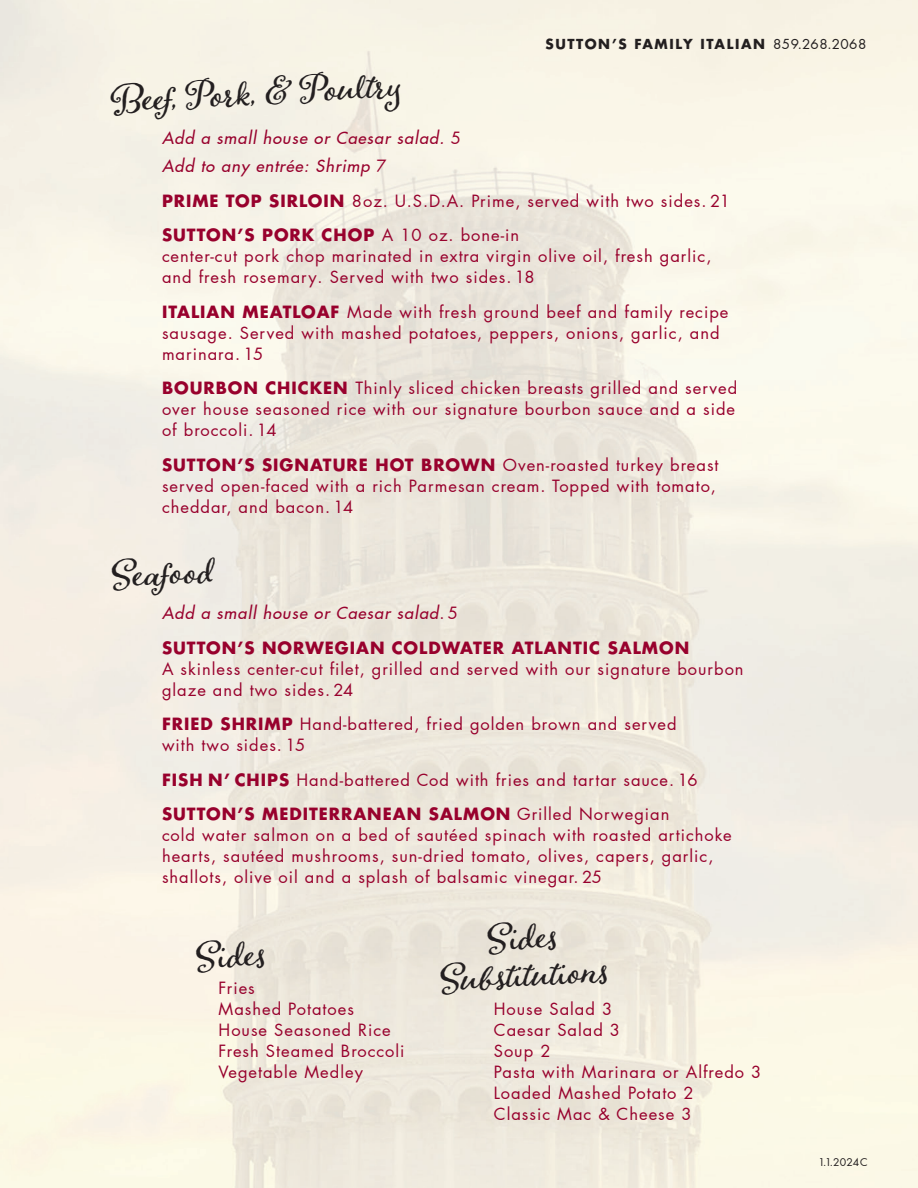
<style>
.page{position:relative;width:918px;height:1188px;background:#fff}
.page>*{position:absolute;margin:0;border:0;box-sizing:border-box;transform-origin:0 0}
.t1{font:45px/37.5px "Adorn Bouquet";color:#231f20;text-align:center}
.t2{font:16.5px/21px "Futura LT Pro";letter-spacing:.06em;color:#98012d}
.t3{font:700 16.5px/34.5px "Futura LT Pro";letter-spacing:.06em;color:#98012d}
.t4{font:italic 500 16.5px/28.5px "Futura LT Pro";letter-spacing:.06em;color:#98012d}
.t5{font:700 13.5px "Futura LT Pro";letter-spacing:.12em;color:#231f20}
.t6{font:10.5px "Futura LT Pro";letter-spacing:.01em;color:#231f20}
.s1{font-weight:400}
.s2{font-weight:400;font-style:normal}
.s3{font-weight:700}
.s4{font-weight:500;font-style:italic}
</style>
<div class="page">
<h1 class="t1" style="left:110px;top:77px;width:292px;rotate:-3deg">Beef, Pork, &amp; Poultry</h1>
<p class="t5" style="left:545px;top:34px;width:323px">SUTTON’S FAMILY ITALIAN <span class="s1">859.268.2068</span></p>
<p class="t4" style="left:162px;top:123px;width:301px">Add a small house or Caesar salad. <span class="s2">5<br></span>Add to any entrée<span class="s1">:</span> Shrimp <span class="s2">7</span></p>
<p class="t2" style="left:162px;top:183px;width:569px;line-height:34.5px"><span class="s3">PRIME TOP SIRLOIN</span> 8oz. U.S.D.A. Prime, served with two sides. 21<br><span class="s3">SUTTON’S PORK CHOP</span> A 10 oz. bone-in</p>
<p class="t2" style="left:162px;top:246px;width:551px">center-cut pork chop marinated in extra virgin olive oil, fresh garlic, and fresh rosemary. Served with two sides. 18</p>
<p class="t2" style="left:162px;top:301px;width:568px"><span class="s3">ITALIAN MEATLOAF</span> Made with fresh ground beef and family recipe sausage. Served with mashed potatoes, peppers, onions, garlic, and marinara. 15</p>
<p class="t2" style="left:162px;top:378px;width:577px"><span class="s3">BOURBON CHICKEN</span> Thinly sliced chicken breasts grilled and served over house seasoned rice with our signature bourbon sauce and a side of broccoli. 14</p>
<p class="t2" style="left:162px;top:454px;width:558px"><span class="s3">SUTTON’S SIGNATURE HOT BROWN</span> Oven-roasted turkey breast served open-faced with a rich Parmesan cream. Topped with tomato, cheddar, and bacon. 14</p>
<h1 class="t1" style="left:111px;top:552px;width:106px;rotate:-3deg">Seafood</h1>
<p class="t3" style="left:162px;top:595px;width:529px"><span class="s4">Add a small house or Caesar salad</span><span class="s1">. 5<br></span>SUTTON’S NORWEGIAN COLDWATER ATLANTIC SALMON</p>
<p class="t2" style="left:162px;top:658px;width:583px">A skinless center-cut filet, grilled and served with our signature bourbon glaze and two sides. 24</p>
<p class="t2" style="left:162px;top:713px;width:516px"><span class="s3">FRIED SHRIMP</span> Hand-battered, fried golden brown and served with two sides. 15</p>
<p class="t2" style="left:162px;top:762px;width:537px;line-height:34.5px"><span class="s3">FISH N’ CHIPS</span> Hand-battered Cod with fries and tartar sauce. 16<br><span class="s3">SUTTON’S MEDITERRANEAN SALMON</span> Grilled Norwegian</p>
<p class="t2" style="left:162px;top:824px;width:571px">cold water salmon on a bed of sautéed spinach with roasted artichoke hearts, sautéed mushrooms, sun-dried tomato, olives, capers, garlic, shallots, olive oil and a splash of balsamic vinegar. 25</p>
<h1 class="t1" style="left:195px;top:933px;width:70px;rotate:-3deg">Sides</h1>
<p class="t2" style="left:219px;top:977px;width:187px">Fries<br>Mashed Potatoes<br>House Seasoned Rice<br>Fresh Steamed Broccoli<br>Vegetable Medley</p>
<h1 class="t1" style="left:438px;top:918px;width:168px;rotate:-3deg">Sides<br>Substitutions</h1>
<p class="t2" style="left:494px;top:998px;width:269px">House Salad 3<br>Caesar Salad 3<br>Soup 2<br>Pasta with Marinara or Alfredo 3<br>Loaded Mashed Potato 2<br>Classic Mac &amp; Cheese 3</p>
<p class="t6" style="left:819px;top:1155px;width:50px">1.1.2024C</p>
</div>
